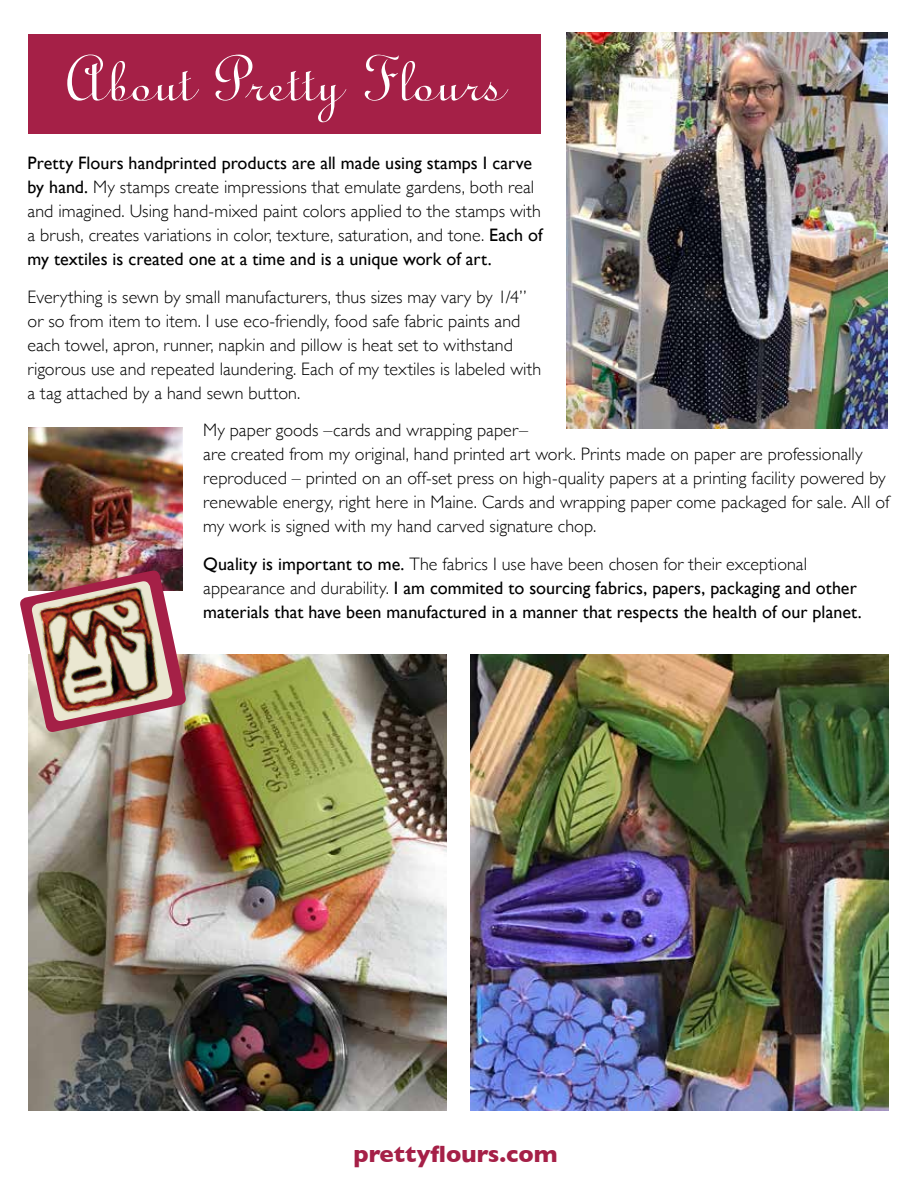
<style>
.page{position:relative;width:918px;height:1188px;background:#fff}
.page>*{position:absolute;margin:0;border:0;box-sizing:border-box;transform-origin:0 0}
.t1{font:72px "Uptype Normal";letter-spacing:-.005em;color:#fff}
.t2{font:700 24px "Gill Sans";color:#a52047}
.t3{font:300 18px/24px "Gill Sans";letter-spacing:.005em;color:#000}
.t4{font:18px/24px "Gill Sans";color:#000}
.s1{font-weight:400}
.s2{font-weight:300}
</style>
<div class="page">
<div style="left:28px;top:35px;width:513px;height:99px;background:#a52047"></div>
<img style="left:566px;top:33px;width:321px;height:395px">
<img style="left:29px;top:655px;width:417px;height:456px">
<img style="left:470px;top:655px;width:419px;height:456px">
<img style="left:28px;top:427px;width:155px;height:142px">
<img style="left:20px;top:569px;width:167px;height:164px">
<img style="left:31px;top:581px;width:142px;height:141px">
<h1 class="t1" style="left:64px;top:22px;width:440px">About Pretty Flours</h1>
<p class="t3" style="left:28px;top:153px;width:517px"><span class="s1">Pretty Flours handprinted products are all made using stamps I carve by hand.</span> My stamps create impressions that emulate gardens, both real and imagined. Using hand-mixed paint colors applied to the stamps with a brush, creates variations in color, texture, saturation, and tone. <span class="s1">Each of my textiles is created one at a time and is a unique work of art.</span></p>
<p class="t3" style="left:28px;top:286px;width:515px">Everything is sewn by small manufacturers, thus sizes may vary by 1/4” or so from item to item. I use eco-friendly, food safe fabric paints and each towel, apron, runner, napkin and pillow is heat set to withstand rigorous use and repeated laundering. Each of my textiles is labeled with a tag attached by a hand sewn button.</p>
<p class="t3" style="left:203px;top:420px;width:688px">My paper goods –cards and wrapping paper–<br>are created from my original, hand printed art work. Prints made on paper are professionally reproduced – printed on an off-set press on high-quality papers at a printing facility powered by renewable energy, right here in Maine. Cards and wrapping paper come packaged for sale. All of my work is signed with my hand carved signature chop.</p>
<p class="t4" style="left:203px;top:552px;width:660px">Quality is important to me. <span class="s2">The fabrics I use have been chosen for their exceptional appearance and durability.</span> I am commited to sourcing fabrics, papers, packaging and other materials that have been manufactured in a manner that respects the health of our planet.</p>
<h2 class="t2" style="left:354px;top:1134px;width:206px">prettyflours.com</h2>
</div>
